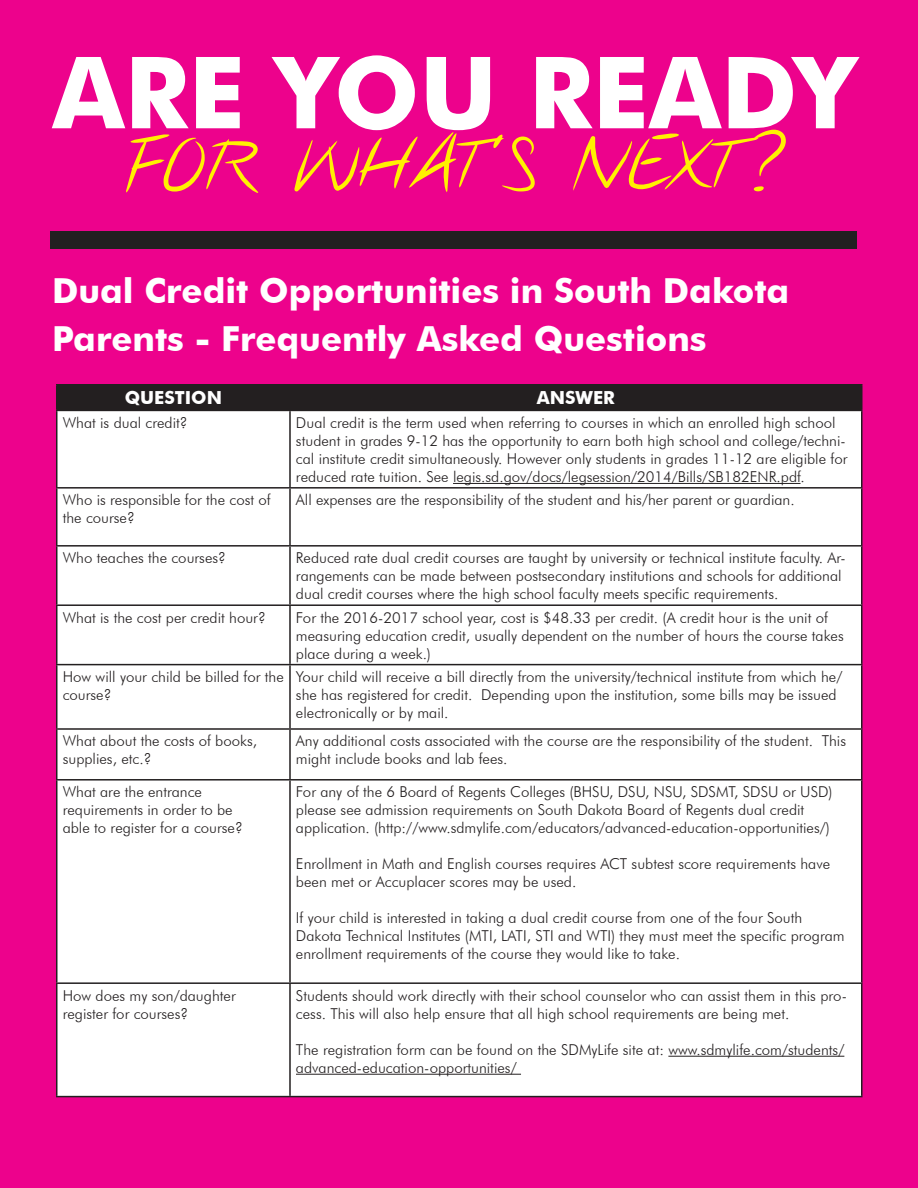
<style>
.page{position:relative;width:918px;height:1188px;background:#ed028c}
.page>*{position:absolute;margin:0;border:0;box-sizing:border-box;transform-origin:0 0}
.t1{font:700 99.75px "Futura BT";color:#fff}
.t2{font:75px "Notethis";color:#fff101}
.t3{font:700 34.5px/48px "Futura BT";color:#fff}
.t4{font:700 18px "Futura BT";color:#fff}
.t5{font:300 15px/18px "Futura BT";color:#231f20}
</style>
<div class="page">
<div style="left:51px;top:231px;width:806px;height:18px;background:#231f20"></div>
<div style="left:57px;top:411px;width:804px;height:685px;background:#fff"></div>
<hr style="left:56px;top:384px;width:234px;height:2px;background:#231f20">
<hr style="left:290px;top:384px;width:573px;height:2px;background:#231f20">
<div style="left:56px;top:385px;width:806px;height:25px;background:#231f20"></div>
<hr style="left:56px;top:410px;width:234px;height:1px;background:#231f20">
<hr style="left:56px;top:411px;width:1px;height:76px;background:#231f20">
<hr style="left:290px;top:410px;width:573px;height:1px;background:#231f20">
<hr style="left:289px;top:411px;width:2px;height:76px;background:#231f20">
<hr style="left:861px;top:411px;width:1px;height:76px;background:#231f20">
<hr style="left:56px;top:487px;width:234px;height:2px;background:#231f20">
<hr style="left:56px;top:489px;width:1px;height:56px;background:#231f20">
<hr style="left:290px;top:487px;width:573px;height:2px;background:#231f20">
<hr style="left:289px;top:489px;width:2px;height:56px;background:#231f20">
<hr style="left:861px;top:489px;width:1px;height:56px;background:#231f20">
<hr style="left:56px;top:545px;width:234px;height:2px;background:#231f20">
<hr style="left:56px;top:547px;width:1px;height:57px;background:#231f20">
<hr style="left:290px;top:545px;width:573px;height:2px;background:#231f20">
<hr style="left:289px;top:547px;width:2px;height:57px;background:#231f20">
<hr style="left:861px;top:547px;width:1px;height:57px;background:#231f20">
<hr style="left:56px;top:604px;width:234px;height:2px;background:#231f20">
<hr style="left:56px;top:606px;width:1px;height:58px;background:#231f20">
<hr style="left:290px;top:604px;width:573px;height:2px;background:#231f20">
<hr style="left:289px;top:606px;width:2px;height:58px;background:#231f20">
<hr style="left:861px;top:606px;width:1px;height:58px;background:#231f20">
<hr style="left:56px;top:664px;width:234px;height:1px;background:#231f20">
<hr style="left:56px;top:665px;width:1px;height:63px;background:#231f20">
<hr style="left:290px;top:664px;width:573px;height:1px;background:#231f20">
<hr style="left:289px;top:665px;width:2px;height:63px;background:#231f20">
<hr style="left:861px;top:665px;width:1px;height:63px;background:#231f20">
<hr style="left:56px;top:728px;width:234px;height:2px;background:#231f20">
<hr style="left:56px;top:730px;width:1px;height:49px;background:#231f20">
<hr style="left:290px;top:728px;width:573px;height:2px;background:#231f20">
<hr style="left:289px;top:730px;width:2px;height:49px;background:#231f20">
<hr style="left:861px;top:730px;width:1px;height:49px;background:#231f20">
<hr style="left:56px;top:779px;width:234px;height:2px;background:#231f20">
<hr style="left:56px;top:781px;width:1px;height:201px;background:#231f20">
<hr style="left:290px;top:779px;width:573px;height:2px;background:#231f20">
<hr style="left:289px;top:781px;width:2px;height:201px;background:#231f20">
<hr style="left:861px;top:781px;width:1px;height:201px;background:#231f20">
<hr style="left:56px;top:982px;width:234px;height:2px;background:#231f20">
<hr style="left:56px;top:984px;width:1px;height:112px;background:#231f20">
<hr style="left:290px;top:982px;width:573px;height:2px;background:#231f20">
<hr style="left:289px;top:984px;width:2px;height:112px;background:#231f20">
<hr style="left:861px;top:984px;width:1px;height:112px;background:#231f20">
<hr style="left:56px;top:1096px;width:234px;height:1px;background:#231f20">
<hr style="left:290px;top:1096px;width:573px;height:1px;background:#231f20">
<hr style="left:453px;top:483px;width:348px;height:1px;background:#231f20">
<hr style="left:668px;top:1056px;width:176px;height:1px;background:#231f20">
<hr style="left:296px;top:1074px;width:225px;height:1px;background:#231f20">
<p class="t1" style="left:52px;top:32px;width:804px">ARE YOU READY</p>
<p class="t2" style="left:125px;top:121px;width:663px">FOR WHAT’S NEXT?</p>
<p class="t3" style="left:52px;top:267px;width:739px">Dual Credit Opportunities in South Dakota<br>Parents - Frequently Asked Questions</p>
<p class="t4" style="left:125px;top:387px;width:99px">QUESTION</p>
<p class="t4" style="left:537px;top:387px;width:79px">ANSWER</p>
<p class="t5" style="left:63px;top:413px;width:126px">What is dual credit?</p>
<p class="t5" style="left:296px;top:413px;width:553px">Dual credit is the term used when referring to courses in which an enrolled high school student in grades 9-12 has the opportunity to earn both high school and college/techni&shy;cal institute credit simultaneously. However only students in grades 11-12 are eligible for reduced rate tuition. See legis.sd.gov/docs/legsession/2014/Bills/SB182ENR.pdf.</p>
<p class="t5" style="left:63px;top:491px;width:210px">Who is responsible for the cost of the course?</p>
<p class="t5" style="left:296px;top:491px;width:500px">All expenses are the responsibility of the student and his/her parent or guardian.</p>
<p class="t5" style="left:63px;top:549px;width:165px">Who teaches the courses?</p>
<p class="t5" style="left:296px;top:549px;width:551px">Reduced rate dual credit courses are taught by university or technical institute faculty. Ar&shy;rangements can be made between postsecondary institutions and schools for additional dual credit courses where the high school faculty meets specific requirements.</p>
<p class="t5" style="left:63px;top:608px;width:204px">What is the cost per credit hour?</p>
<p class="t5" style="left:296px;top:608px;width:549px">For the 2016-2017 school year, cost is $48.33 per credit. (A credit hour is the unit of measuring education credit, usually dependent on the number of hours the course takes place during a week.)</p>
<p class="t5" style="left:63px;top:668px;width:223px">How will your child be billed for the course?</p>
<p class="t5" style="left:296px;top:668px;width:548px">Your child will receive a bill directly from the university/technical institute from which he/ she has registered for credit. Depending upon the institution, some bills may be issued electronically or by mail.</p>
<p class="t5" style="left:63px;top:732px;width:196px">What about the costs of books, supplies, etc.?</p>
<p class="t5" style="left:296px;top:732px;width:552px">Any additional costs associated with the course are the responsibility of the student. This might include books and lab fees.</p>
<p class="t5" style="left:63px;top:783px;width:182px">What are the entrance requirements in order to be able to register for a course?</p>
<p class="t5" style="left:296px;top:783px;width:538px">For any of the 6 Board of Regents Colleges (BHSU, DSU, NSU, SDSMT, SDSU or USD) please see admission requirements on South Dakota Board of Regents dual credit application. (http://www.sdmylife.com/educators/advanced-education-opportunities/)</p>
<p class="t5" style="left:296px;top:855px;width:536px">Enrollment in Math and English courses requires ACT subtest score requirements have been met or Accuplacer scores may be used.</p>
<p class="t5" style="left:296px;top:909px;width:550px">If your child is interested in taking a dual credit course from one of the four South<br>Dakota Technical Institutes (MTI, LATI, STI and WTI) they must meet the specific program enrollment requirements of the course they would like to take.</p>
<p class="t5" style="left:63px;top:986px;width:174px">How does my son/daughter register for courses?</p>
<p class="t5" style="left:296px;top:986px;width:553px">Students should work directly with their school counselor who can assist them in this pro&shy;cess. This will also help ensure that all high school requirements are being met.</p>
<p class="t5" style="left:296px;top:1040px;width:550px">The registration form can be found on the SDMyLife site at: www.sdmylife.com/students/ advanced-education-opportunities/</p>
</div>
